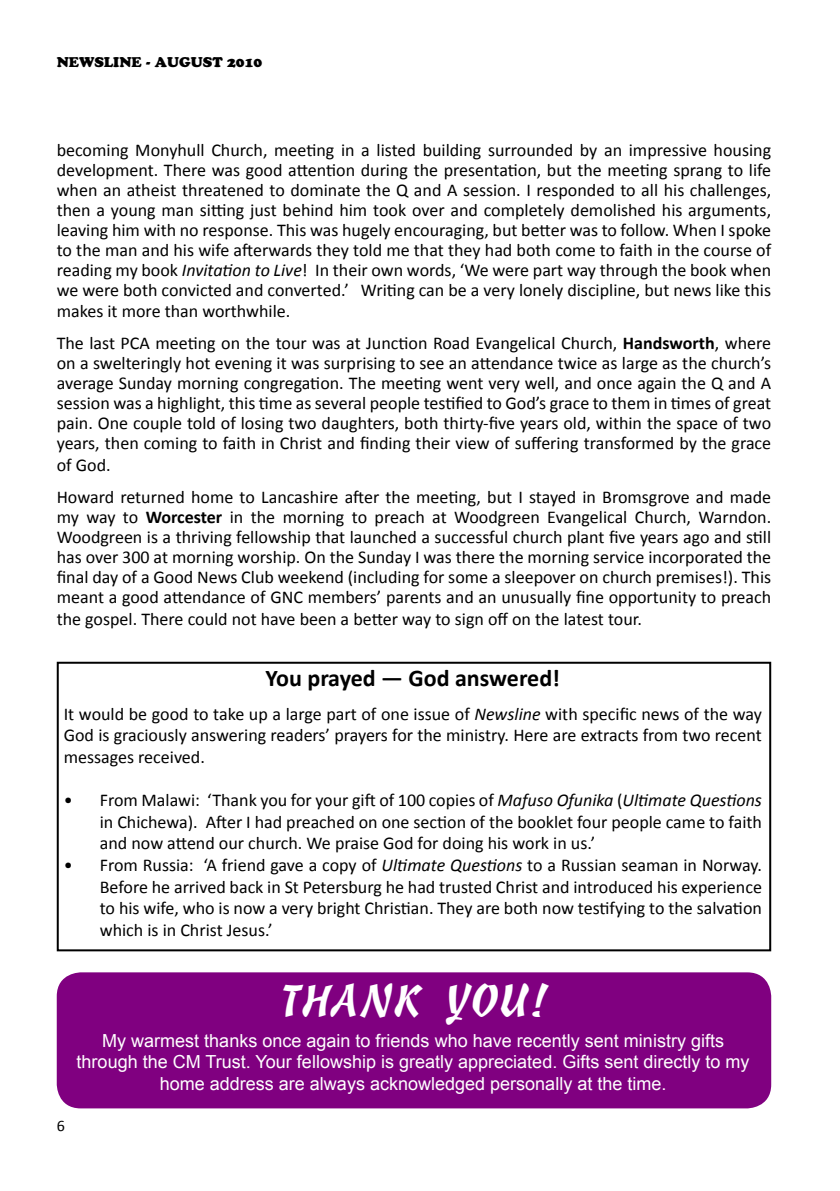
<style>
.page{position:relative;width:840px;height:1191px;background:#fff}
.page>*{position:absolute;margin:0;border:0;box-sizing:border-box;transform-origin:0 0}
.t1{font:48px "Cassia";color:#fff}
.t2{font:700 24px "Calibri";color:#000}
.t3{font:18px/20.2px "Calibri";color:#000;text-align:justify}
.t4{font:18px/21.6px "Arial";color:#fff;text-align:center}
.t5{font:16px "Calibri";color:#000}
.t6{font:14px "Cooper Black Std";color:#000}
.s1{font-style:italic}
.s2{font-weight:700}
</style>
<div class="page">
<div style="left:57px;top:662px;width:713px;height:289px;border:2px solid #000"></div>
<div style="left:57px;top:972px;width:713px;height:136px;background:#800080;border-radius:24px"></div>
<p class="t6" style="left:57px;top:53px;width:207px">NEWSLINE - AUGUST 2010</p>
<p class="t3" style="left:57px;top:139px;width:715px">becoming Monyhull Church, meeting in a listed building surrounded by an impressive housing development. There was good attention during the presentation, but the meeting sprang to life when an atheist threatened to dominate the Q and A session. I responded to all his challenges, then a young man sitting just behind him took over and completely demolished his arguments, leaving him with no response. This was hugely encouraging, but better was to follow. When I spoke to the man and his wife afterwards they told me that they had both come to faith in the course of reading my book <span class="s1">Invitation to Live</span>! In their own words, ‘We were part way through the book when we were both convicted and converted.’ Writing can be a very lonely discipline, but news like this makes it more than worthwhile.</p>
<p class="t3" style="left:57px;top:332px;width:715px">The last PCA meeting on the tour was at Junction Road Evangelical Church, <span class="s2">Handsworth</span>, where on a swelteringly hot evening it was surprising to see an attendance twice as large as the church’s average Sunday morning congregation. The meeting went very well, and once again the Q and A session was a highlight, this time as several people testified to God’s grace to them in times of great pain. One couple told of losing two daughters, both thirty-five years old, within the space of two years, then coming to faith in Christ and finding their view of suffering transformed by the grace of God.</p>
<p class="t3" style="left:57px;top:486px;width:715px">Howard returned home to Lancashire after the meeting, but I stayed in Bromsgrove and made my way to <span class="s2">Worcester</span> in the morning to preach at Woodgreen Evangelical Church, Warndon.<br>Woodgreen is a thriving fellowship that launched a successful church plant five years ago and still has over 300 at morning worship. On the Sunday I was there the morning service incorporated the final day of a Good News Club weekend (including for some a sleepover on church premises!). This meant a good attendance of GNC members’ parents and an unusually fine opportunity to preach the gospel. There could not have been a better way to sign off on the latest tour.</p>
<h2 class="t2" style="left:265px;top:663px;width:296px">You prayed — God answered!</h2>
<p class="t3" style="left:64px;top:702px;width:699px;line-height:21.6px">It would be good to take up a large part of one issue of <span class="s1">Newsline</span> with specific news of the way God is graciously answering readers’ prayers for the ministry. Here are extracts from two recent messages received.</p>
<p class="t3" style="left:100px;top:788px;width:663px;line-height:21.6px;text-indent:-36px">• From Malawi: ‘Thank you for your gift of 100 copies of <span class="s1">Mafuso Ofunika</span> (<span class="s1">Ultimate Questions </span>in Chichewa). After I had preached on one section of the booklet four people came to faith and now attend our church. We praise God for doing his work in us.’</p>
<p class="t3" style="left:100px;top:853px;width:663px;line-height:21.6px;text-indent:-36px">• From Russia: ‘A friend gave a copy of <span class="s1">Ultimate Questions</span> to a Russian seaman in Norway.<br>Before he arrived back in St Petersburg he had trusted Christ and introduced his experience to his wife, who is now a very bright Christian. They are both now testifying to the salvation which is in Christ Jesus.’</p>
<p class="t5" style="left:57px;top:1115px;width:10px">6</p>
<h1 class="t1" style="left:279px;top:974px;width:269px">THANK YOU!</h1>
<p class="t4" style="left:77px;top:1029px;width:674px">My warmest thanks once again to friends who have recently sent ministry gifts through the CM Trust. Your fellowship is greatly appreciated. Gifts sent directly to my home address are always acknowledged personally at the time.</p>
</div>
